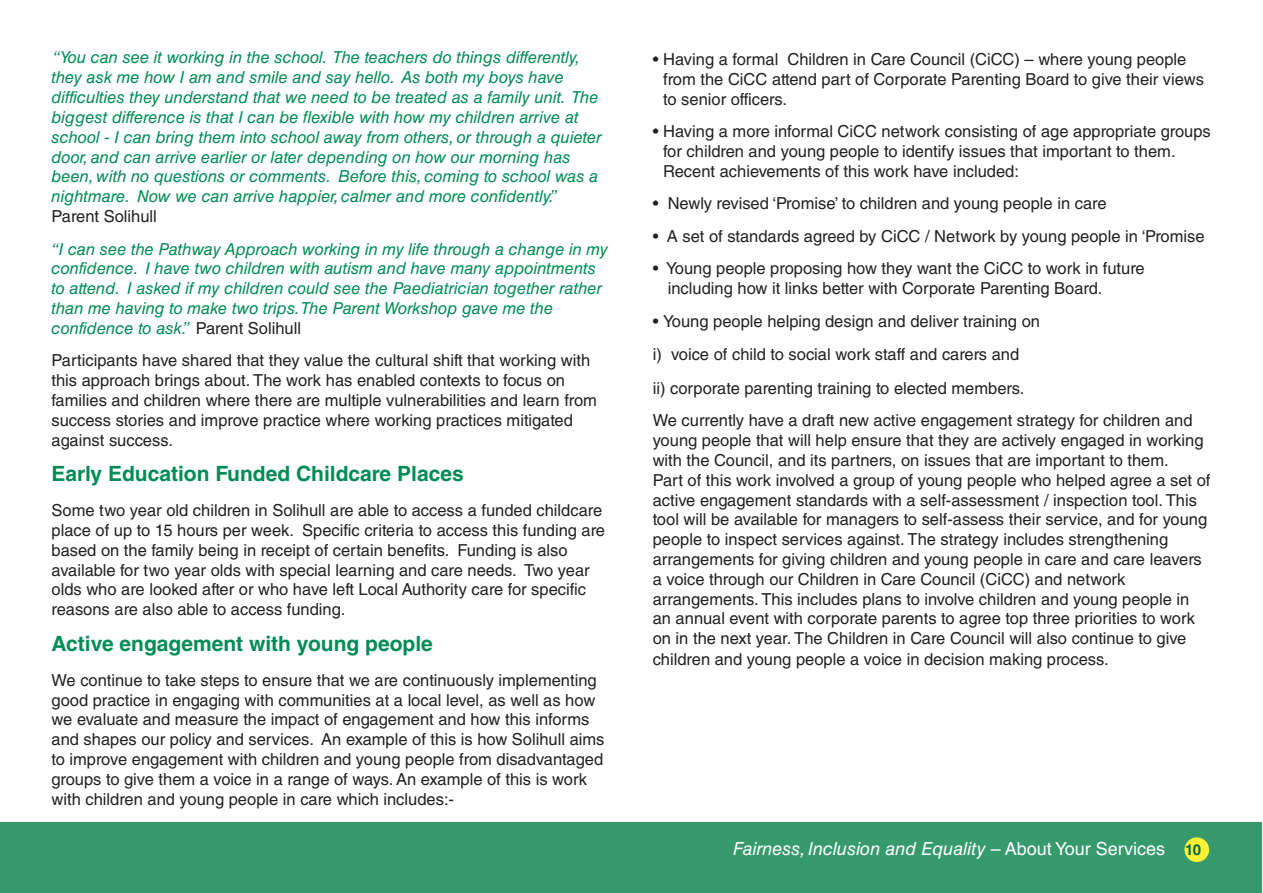
<style>
.page{position:relative;width:1263px;height:893px;background:#fff}
.page>*{position:absolute;margin:0;border:0;box-sizing:border-box;transform-origin:0 0}
.t1{font:700 21px "Helvetica LT Std";color:#008c57}
.t2{font:italic 18px "Helvetica LT Std";color:#fff}
.t3{font:16.5px/19.8px "Helvetica LT Std";color:#232021}
.t4{font:italic 16.5px/19.8px "Helvetica LT Std";color:#008c57}
.s1{font-style:normal;color:#232021}
.s2{font-style:normal}
.s3{font-weight:700;font-style:normal;font-size:15px;color:#006842}
</style>
<div class="page">
<div style="left:0;top:822px;width:1262px;height:70px;background:#369a6d"></div>
<svg style="left:1185px;top:837px;width:24px;height:25px"></svg>
<p class="t4" style="left:52px;top:50px;width:552px">“You can see it working in the school. The teachers do things differently, they ask me how I am and smile and say hello. As both my boys have difficulties they understand that we need to be treated as a family unit. The biggest difference is that I can be flexible with how my children arrive at school - I can bring them into school away from others, or through a quieter door, and can arrive earlier or later depending on how our morning has been, with no questions or comments. Before this, coming to school was a nightmare. Now we can arrive happier, calmer and more confidently.”</p>
<p class="t3" style="left:52px;top:208px;width:107px">Parent Solihull</p>
<p class="t4" style="left:52px;top:241px;width:558px">“I can see the Pathway Approach working in my life through a change in my confidence. I have two children with autism and have many appointments to attend. I asked if my children could see the Paediatrician together rather than me having to make two trips.The Parent Workshop gave me the confidence to ask.” <span class="s1">Parent Solihull</span></p>
<p class="t3" style="left:52px;top:353px;width:547px">Participants have shared that they value the cultural shift that working with this approach brings about. The work has enabled contexts to focus on families and children where there are multiple vulnerabilities and learn from success stories and improve practice where working practices mitigated against success.</p>
<p class="t1" style="left:52px;top:466px;width:414px">Early Education Funded Childcare Places</p>
<p class="t3" style="left:52px;top:502px;width:555px">Some two year old children in Solihull are able to access a funded childcare place of up to 15 hours per week. Specific criteria to access this funding are based on the family being in receipt of certain benefits. Funding is also available for two year olds with special learning and care needs. Two year olds who are looked after or who have left Local Authority care for specific reasons are also able to access funding.</p>
<p class="t1" style="left:52px;top:636px;width:383px">Active engagement with young people</p>
<p class="t3" style="left:52px;top:672px;width:555px">We continue to take steps to ensure that we are continuously implementing good practice in engaging with communities at a local level, as well as how we evaluate and measure the impact of engagement and how this informs and shapes our policy and services. An example of this is how Solihull aims to improve engagement with children and young people from disadvantaged groups to give them a voice in a range of ways. An example of this is work with children and young people in care which includes:-</p>
<p class="t3" style="left:663px;top:51px;width:542px;text-indent:-10px">• Having a formal Children in Care Council (CiCC) – where young people from the CiCC attend part of Corporate Parenting Board to give their views to senior officers.</p>
<p class="t3" style="left:663px;top:124px;width:549px;text-indent:-10px">• Having a more informal CiCC network consisting of age appropriate groups for children and young people to identify issues that important to them.<br>Recent achievements of this work have included:</p>
<p class="t3" style="left:653px;top:196px;width:455px">• Newly revised ‘Promise’ to children and young people in care</p>
<p class="t3" style="left:653px;top:228px;width:553px">• A set of standards agreed by CiCC / Network by young people in ‘Promise</p>
<p class="t3" style="left:668px;top:261px;width:478px;text-indent:-15px">• Young people proposing how they want the CiCC to work in future including how it links better with Corporate Parenting Board.</p>
<p class="t3" style="left:653px;top:306px;width:541px;line-height:33.2px">• Young people helping design and deliver training on<br>i) voice of child to social work staff and carers and<br>ii) corporate parenting training to elected members.<br>We currently have a draft new active engagement strategy for children and</p>
<p class="t3" style="left:653px;top:432px;width:559px">young people that will help ensure that they are actively engaged in working with the Council, and its partners, on issues that are important to them.<br>Part of this work involved a group of young people who helped agree a set of active engagement standards with a self-assessment / inspection tool. This tool will be available for managers to self-assess their service, and for young people to inspect services against. The strategy includes strengthening arrangements for giving children and young people in care and care leavers a voice through our Children in Care Council (CiCC) and network arrangements. This includes plans to involve children and young people in an annual event with corporate parents to agree top three priorities to work on in the next year. The Children in Care Council will also continue to give children and young people a voice in decision making process.</p>
<p class="t2" style="left:733px;top:841px;width:470px">Fairness, Inclusion and Equality <span class="s2">– About Your Services</span> <span class="s3">10</span></p>
</div>
